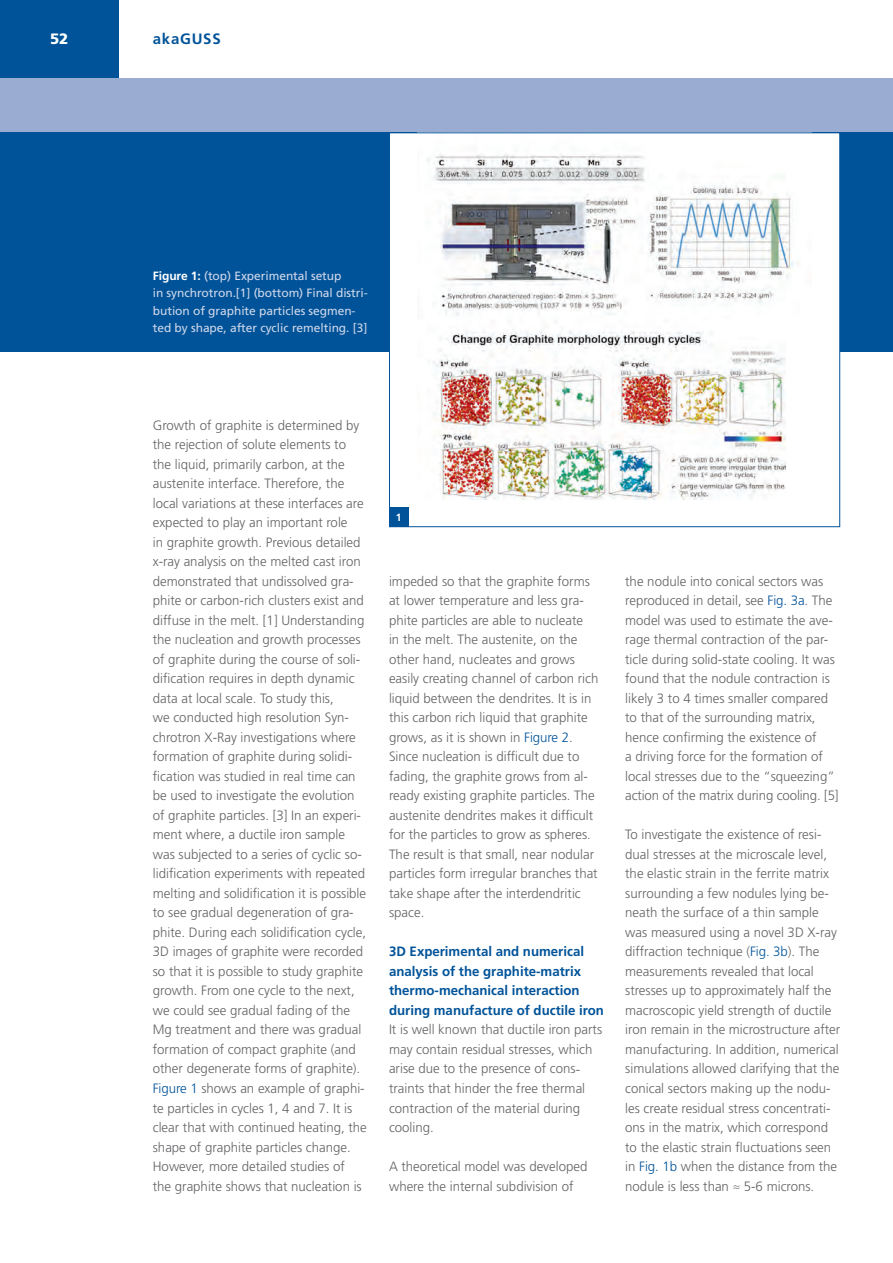
<style>
.page{position:relative;width:893px;height:1263px;background:#fff}
.page>*{position:absolute;margin:0;border:0;box-sizing:border-box;transform-origin:0 0}
.t1{font:700 15px "Frutiger LT Std";letter-spacing:.05em;color:#015399}
.t2{font:900 15px "Frutiger LT Std";color:#fff}
.t3{font:300 13.5px/19.5px "Frutiger LT Std";color:#636366}
.t4{font:700 13.5px/19.5px "Frutiger LT Std";color:#015399}
.t5{font:12px/17.2px "Frutiger LT Std";letter-spacing:-.005em;color:#cfd7ea}
.t6{font:700 10.5px "Frutiger LT Std";color:#fff}
.s1{font-weight:700;color:#fff}
.s2{color:#015399}
</style>
<div class="page">
<div style="left:0;top:132px;width:892px;height:219px;background:#015399"></div>
<div style="left:0;top:0;width:119px;height:78px;background:#015399"></div>
<div style="left:0;top:78px;width:892px;height:54px;background:#9bacd2"></div>
<div style="left:389px;top:133px;width:450px;height:393px;background:#fff"></div>
<img style="left:427px;top:154px;width:372px;height:346px">
<div style="left:389px;top:507px;width:19px;height:20px;background:#015399"></div>
<p class="t2" style="left:50px;top:29px;width:20px">52</p>
<p class="t1" style="left:153px;top:30px;width:69px">akaGUSS</p>
<p class="t5" style="left:153px;top:267px;width:216px"><span class="s1">Figure 1:</span> (top) Experimental setup<br>in synchrotron.[1] (bottom) Final distri&shy;bution of graphite particles segmen&shy;ted by shape, after cyclic remelting. [3]</p>
<p class="t3" style="left:153px;top:415px;width:215px">Growth of graphite is determined by the rejection of solute elements to the liquid, primarily carbon, at the austenite interface. Therefore, the local variations at these interfaces are expected to play an important role<br>in graphite growth. Previous detailed x-ray analysis on the melted cast iron demonstrated that undissolved gra&shy;phite or carbon-rich clusters exist and diffuse in the melt. [1] Understanding the nucleation and growth processes of graphite during the course of soli&shy;dification requires in depth dynamic data at local scale. To study this,<br>we conducted high resolution Syn&shy;chrotron X-Ray investigations where formation of graphite during solidi&shy;fication was studied in real time can be used to investigate the evolution of graphite particles. [3] In an experi&shy;ment where, a ductile iron sample was subjected to a series of cyclic so&shy;lidification experiments with repeated melting and solidification it is possible to see gradual degeneration of gra&shy;phite. During each solidification cycle, 3D images of graphite were recorded so that it is possible to study graphite growth. From one cycle to the next, we could see gradual fading of the Mg treatment and there was gradual formation of compact graphite (and other degenerate forms of graphite).<br><span class="s2">Figure 1</span> shows an example of graphi&shy;te particles in cycles 1, 4 and 7. It is clear that with continued heating, the shape of graphite particles change.<br>However, more detailed studies of<br>the graphite shows that nucleation is</p>
<p class="t6" style="left:396px;top:511px;width:7px">1</p>
<p class="t3" style="left:389px;top:571px;width:211px">impeded so that the graphite forms at lower temperature and less gra&shy;phite particles are able to nucleate<br>in the melt. The austenite, on the other hand, nucleates and grows easily creating channel of carbon rich liquid between the dendrites. It is in this carbon rich liquid that graphite grows, as it is shown in <span class="s2">Figure 2</span>.<br>Since nucleation is difficult due to fading, the graphite grows from al&shy;ready existing graphite particles. The austenite dendrites makes it difficult for the particles to grow as spheres.<br>The result is that small, near nodular particles form irregular branches that take shape after the interdendritic space.</p>
<p class="t4" style="left:389px;top:941px;width:216px">3D Experimental and numerical analysis of the graphite-matrix thermo-mechanical interaction during manufacture of ductile iron</p>
<p class="t3" style="left:389px;top:1019px;width:214px">It is well known that ductile iron parts may contain residual stresses, which arise due to the presence of cons&shy;traints that hinder the free thermal contraction of the material during cooling.</p>
<p class="t3" style="left:389px;top:1156px;width:200px">A theoretical model was developed where the internal subdivision of</p>
<p class="t3" style="left:625px;top:571px;width:215px">the nodule into conical sectors was reproduced in detail, see <span class="s2">Fig. 3a</span>. The model was used to estimate the ave&shy;rage thermal contraction of the par&shy;ticle during solid-state cooling. It was found that the nodule contraction is likely 3 to 4 times smaller compared to that of the surrounding matrix, hence confirming the existence of<br>a driving force for the formation of local stresses due to the “squeezing” action of the matrix during cooling. [5]</p>
<p class="t3" style="left:625px;top:824px;width:216px">To investigate the existence of resi&shy;dual stresses at the microscale level, the elastic strain in the ferrite matrix surrounding a few nodules lying be&shy;neath the surface of a thin sample was measured using a novel 3D X-ray diffraction technique (<span class="s2">Fig. 3b</span>). The measurements revealed that local stresses up to approximately half the macroscopic yield strength of ductile iron remain in the microstructure after manufacturing. In addition, numerical simulations allowed clarifying that the conical sectors making up the nodu&shy;les create residual stress concentrati&shy;ons in the matrix, which correspond to the elastic strain fluctuations seen in <span class="s2">Fig. 1b</span> when the distance from the nodule is less than ≈ 5-6 microns.</p>
</div>
